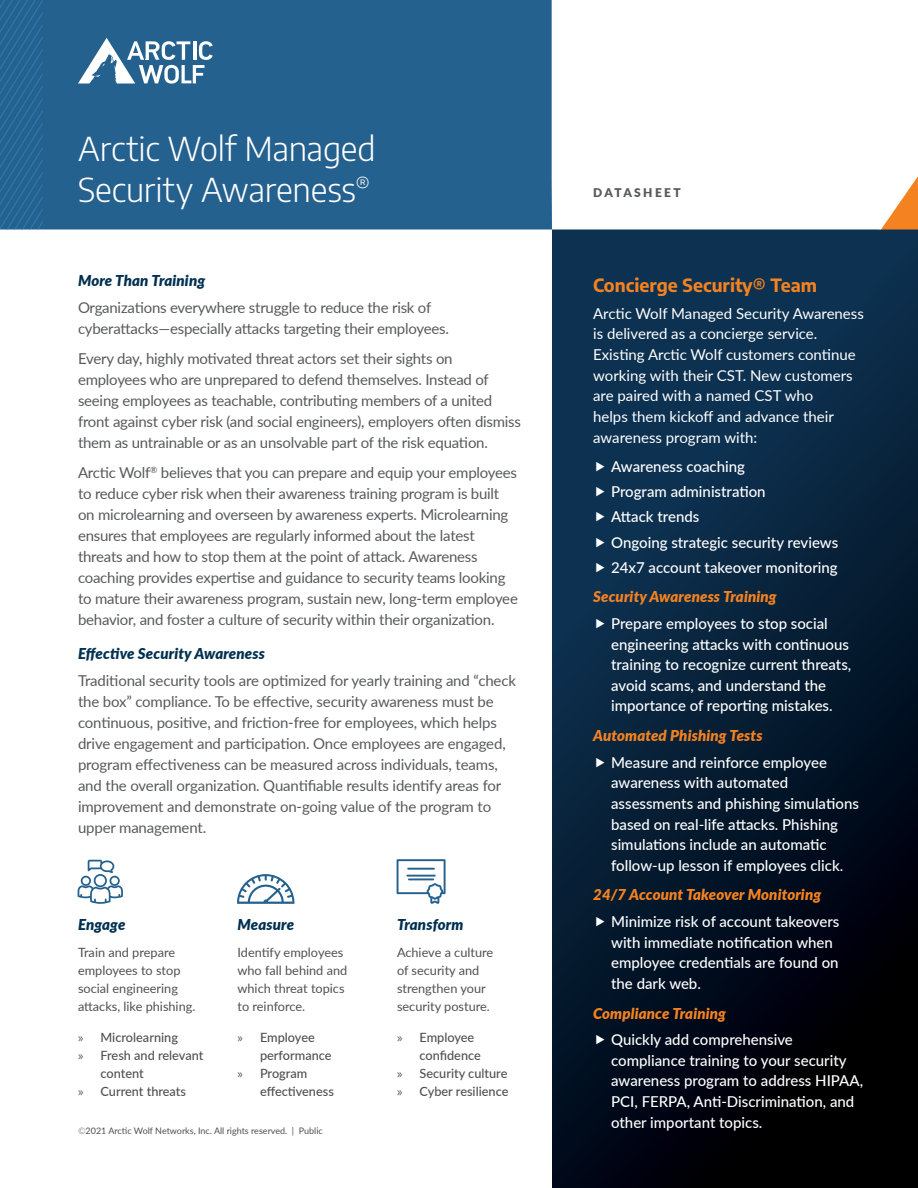
<style>
.page{position:relative;width:918px;height:1188px;background:#fff}
.page>*{position:absolute;margin:0;border:0;box-sizing:border-box;transform-origin:0 0}
.t1{font:300 33px/40.5px "Encode Sans";letter-spacing:-.005em;color:#fff}
.t2{font:700 18px "Encode Sans";color:#f58220}
.t3{font:15px/21px "Lato";letter-spacing:-.015em;color:#58595b}
.t4{font:500 15px/20.7px "Lato";color:#fff}
.t5{font:15px/20.7px "Lato";color:#fff}
.t6{font:italic 900 15px "Lato";letter-spacing:.01em;color:#f58220}
.t7{font:italic 900 15px "Lato";letter-spacing:.01em;color:#003051}
.t8{font:12.75px/18px "Lato";color:#505052}
.t9{font:500 12.75px "Lato";color:#505052}
.t10{font:900 12px "Lato";letter-spacing:.2em;color:#58595b}
.t11{font:9px "Lato";color:#505052}
.s1{font-family:"Myriad Pro";font-weight:400}
.s2{font-weight:300}
</style>
<div class="page">
<svg style="left:552px;top:229px;width:366px;height:959px;background:#061c31"></svg>
<svg style="left:881px;top:176px;width:37px;height:53px"></svg>
<div style="left:44px;top:0;width:508px;height:230px;background:#25618e"></div>
<svg style="left:78px;top:38px;width:135px;height:46px"></svg>
<svg style="left:0;top:0;width:44px;height:230px;background:#266593"></svg>
<svg style="left:78px;top:860px;width:45px;height:44px"></svg>
<svg style="left:237px;top:874px;width:57px;height:30px"></svg>
<svg style="left:397px;top:859px;width:49px;height:45px"></svg>
<hr style="left:407px;top:868px;width:28px;height:2px;background:#24618f">
<hr style="left:406px;top:875px;width:30px;height:2px;background:#24618f">
<hr style="left:408px;top:878px;width:26px;height:2px;background:#24618f">
<svg style="left:596px;top:462px;width:9px;height:9px"></svg>
<svg style="left:596px;top:487px;width:9px;height:10px"></svg>
<svg style="left:596px;top:512px;width:9px;height:10px"></svg>
<svg style="left:596px;top:537px;width:9px;height:10px"></svg>
<svg style="left:596px;top:562px;width:9px;height:10px"></svg>
<svg style="left:596px;top:619px;width:9px;height:9px"></svg>
<svg style="left:596px;top:757px;width:9px;height:10px"></svg>
<svg style="left:596px;top:917px;width:9px;height:9px"></svg>
<svg style="left:596px;top:1035px;width:9px;height:9px"></svg>
<h1 class="t1" style="left:78px;top:127px;width:299px">Arctic Wolf Managed<br>Security Awareness<sup>®</sup></h1>
<p class="t7" style="left:78px;top:269px;width:129px">More Than Training</p>
<p class="t3" style="left:78px;top:296px;width:373px">Organizations everywhere struggle to reduce the risk of cyberattacks—especially attacks targeting their employees.</p>
<p class="t3" style="left:78px;top:347px;width:445px">Every day, highly motivated threat actors set their sights on employees who are unprepared to defend themselves. Instead of seeing employees as teachable, contributing members of a united front against cyber risk (and social engineers), employers often dismiss them as untrainable or as an unsolvable part of the risk equation.</p>
<p class="t3" style="left:78px;top:461px;width:441px">Arctic Wolf<sup>®</sup> believes that you can prepare and equip your employees to reduce cyber risk when their awareness training program is built on microlearning and overseen by awareness experts. Microlearning ensures that employees are regularly informed about the latest threats and how to stop them at the point of attack. Awareness coaching provides expertise and guidance to security teams looking to mature their awareness program, sustain new, long-term employee behavior, and foster a culture of security within their organization.</p>
<p class="t7" style="left:78px;top:642px;width:188px">Effective Security Awareness</p>
<p class="t3" style="left:78px;top:670px;width:439px">Traditional security tools are optimized for yearly training and “check the box” compliance. To be effective, security awareness must be continuous, positive, and friction-free for employees, which helps drive engagement and participation. Once employees are engaged, program effectiveness can be measured across individuals, teams, and the overall organization. Quantifiable results identify areas for improvement and demonstrate on-going value of the program to upper management.</p>
<p class="t7" style="left:78px;top:913px;width:49px">Engage</p>
<p class="t8" style="left:78px;top:943px;width:119px">Train and prepare employees to stop social engineering attacks, like phishing.</p>
<p class="t9" style="left:78px;top:1028px;width:102px"><span class="s1">»</span> Microlearning</p>
<p class="t9" style="left:78px;top:1046px;width:127px"><span class="s1">»</span> Fresh and relevant</p>
<p class="t9" style="left:101px;top:1064px;width:45px">content</p>
<p class="t9" style="left:78px;top:1082px;width:110px"><span class="s1">»</span> Current threats</p>
<p class="t7" style="left:237px;top:913px;width:58px">Measure</p>
<p class="t8" style="left:237px;top:943px;width:111px">Identify employees who fall behind and which threat topics to reinforce.</p>
<p class="t9" style="left:237px;top:1028px;width:79px"><span class="s1">»</span> Employee</p>
<p class="t9" style="left:260px;top:1046px;width:73px">performance</p>
<p class="t9" style="left:237px;top:1064px;width:71px"><span class="s1">»</span> Program</p>
<p class="t9" style="left:260px;top:1082px;width:75px">effectiveness</p>
<p class="t11" style="left:78px;top:1124px;width:246px"><span class="s2">©</span>2021 Arctic Wolf Networks, Inc. All rights reserved. | Public</p>
<p class="t7" style="left:397px;top:913px;width:68px">Transform</p>
<p class="t8" style="left:397px;top:943px;width:98px">Achieve a culture of security and strengthen your security posture.</p>
<p class="t9" style="left:397px;top:1028px;width:79px"><span class="s1">»</span> Employee</p>
<p class="t9" style="left:420px;top:1046px;width:63px">confidence</p>
<p class="t9" style="left:397px;top:1064px;width:112px"><span class="s1">»</span> Security culture</p>
<p class="t9" style="left:397px;top:1082px;width:113px"><span class="s1">»</span> Cyber resilience</p>
<p class="t10" style="left:593px;top:183px;width:89px">DATASHEET</p>
<p class="t2" style="left:593px;top:272px;width:225px">Concierge Security® Team</p>
<p class="t5" style="left:593px;top:302px;width:272px">Arctic Wolf Managed Security Awareness is delivered as a concierge service.<br>Existing Arctic Wolf customers continue working with their CST. New customers are paired with a named CST who<br>helps them kickoff and advance their awareness program with:</p>
<p class="t4" style="left:611px;top:453px;width:229px;line-height:25.2px">Awareness coaching<br>Program administration<br>Attack trends<br>Ongoing strategic security reviews<br>24x7 account takeover monitoring</p>
<p class="t6" style="left:593px;top:586px;width:185px">Security Awareness Training</p>
<p class="t4" style="left:611px;top:612px;width:242px">Prepare employees to stop social engineering attacks with continuous training to recognize current threats, avoid scams, and understand the importance of reporting mistakes.</p>
<p class="t6" style="left:593px;top:724px;width:171px">Automated Phishing Tests</p>
<p class="t4" style="left:611px;top:751px;width:249px">Measure and reinforce employee awareness with automated assessments and phishing simulations based on real-life attacks. Phishing simulations include an automatic follow-up lesson if employees click.</p>
<p class="t6" style="left:593px;top:884px;width:230px">24/7 Account Takeover Monitoring</p>
<p class="t4" style="left:611px;top:911px;width:230px">Minimize risk of account takeovers with immediate notification when employee credentials are found on the dark web.</p>
<p class="t6" style="left:593px;top:1002px;width:134px">Compliance Training</p>
<p class="t4" style="left:611px;top:1029px;width:253px">Quickly add comprehensive compliance training to your security awareness program to address HIPAA, PCI, FERPA, Anti-Discrimination, and other important topics.</p>
</div>
